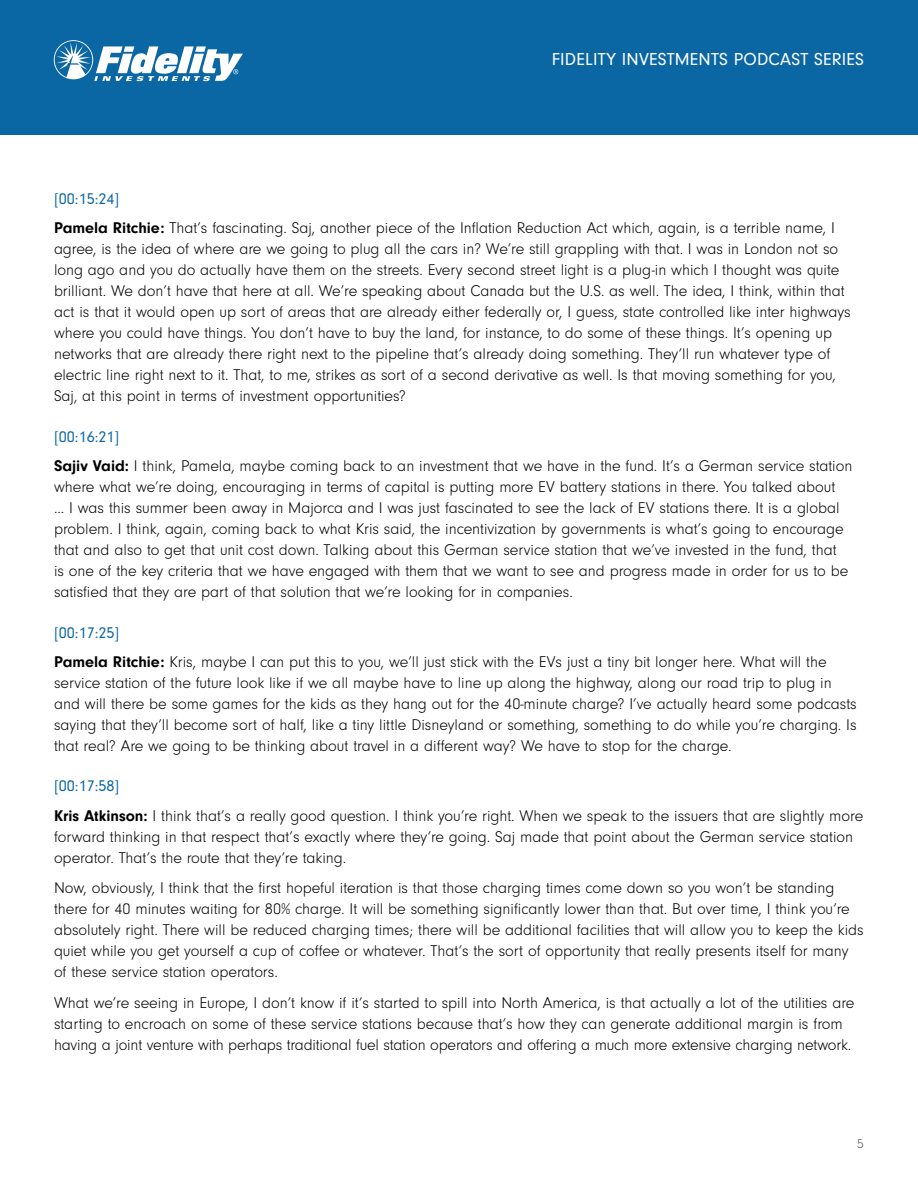
<style>
.page{position:relative;width:918px;height:1188px;background:#fff}
.page>*{position:absolute;margin:0;border:0;box-sizing:border-box;transform-origin:0 0}
.t1{font:18px "Neuzeit Gro";letter-spacing:.01em;color:#fff}
.t2{font:300 16.2px/21px "Neuzeit Gro";color:#000}
.t3{font:300 13.5px "Neuzeit Gro";color:#58595b}
.s1{font-weight:400;color:#0b67a3}
.s2{font-weight:700}
</style>
<div class="page">
<div style="left:0;top:0;width:918px;height:135px;background:#0b67a3"></div>
<svg style="left:54px;top:40px;width:189px;height:41px"></svg>
<p class="t1" style="left:552px;top:49px;width:314px">FIDELITY INVESTMENTS PODCAST SERIES</p>
<p class="t2" style="left:54px;top:185px;width:782px;line-height:29.2px"><span class="s1">[00:15:24]<br></span><span class="s2">Pamela Ritchie:</span> That’s fascinating. Saj, another piece of the Inflation Reduction Act which, again, is a terrible name, I</p>
<p class="t2" style="left:54px;top:239px;width:798px">agree, is the idea of where are we going to plug all the cars in? We’re still grappling with that. I was in London not so long ago and you do actually have them on the streets. Every second street light is a plug-in which I thought was quite brilliant. We don’t have that here at all. We’re speaking about Canada but the U.S. as well. The idea, I think, within that act is that it would open up sort of areas that are already either federally or, I guess, state controlled like inter highways where you could have things. You don’t have to buy the land, for instance, to do some of these things. It’s opening up networks that are already there right next to the pipeline that’s already doing something. They’ll run whatever type of electric line right next to it. That, to me, strikes as sort of a second derivative as well. Is that moving something for you, Saj, at this point in terms of investment opportunities?</p>
<p class="t2" style="left:54px;top:422px;width:800px;line-height:29.2px"><span class="s1">[00:16:21]<br></span><span class="s2">Sajiv Vaid:</span> I think, Pamela, maybe coming back to an investment that we have in the fund. It’s a German service station</p>
<p class="t2" style="left:54px;top:477px;width:796px">where what we’re doing, encouraging in terms of capital is putting more EV battery stations in there. You talked about ... I was this summer been away in Majorca and I was just fascinated to see the lack of EV stations there. It is a global problem. I think, again, coming back to what Kris said, the incentivization by governments is what’s going to encourage that and also to get that unit cost down. Talking about this German service station that we’ve invested in the fund, that is one of the key criteria that we have engaged with them that we want to see and progress made in order for us to be satisfied that they are part of that solution that we’re looking for in companies.</p>
<p class="t2" style="left:54px;top:618px;width:774px;line-height:29.2px"><span class="s1">[00:17:25]<br></span><span class="s2">Pamela Ritchie:</span> Kris, maybe I can put this to you, we’ll just stick with the EVs just a tiny bit longer here. What will the</p>
<p class="t2" style="left:54px;top:672px;width:804px">service station of the future look like if we all maybe have to line up along the highway, along our road trip to plug in and will there be some games for the kids as they hang out for the 40-minute charge? I’ve actually heard some podcasts saying that they’ll become sort of half, like a tiny little Disneyland or something, something to do while you’re charging. Is that real? Are we going to be thinking about travel in a different way? We have to stop for the charge.</p>
<p class="t2" style="left:54px;top:772px;width:811px;line-height:29.2px"><span class="s1">[00:17:58]<br></span><span class="s2">Kris Atkinson:</span> I think that’s a really good question. I think you’re right. When we speak to the issuers that are slightly more</p>
<p class="t2" style="left:54px;top:826px;width:801px">forward thinking in that respect that’s exactly where they’re going. Saj made that point about the German service station operator. That’s the route that they’re taking.</p>
<p class="t2" style="left:54px;top:878px;width:811px">Now, obviously, I think that the first hopeful iteration is that those charging times come down so you won’t be standing there for 40 minutes waiting for 80% charge. It will be something significantly lower than that. But over time, I think you’re absolutely right. There will be reduced charging times; there will be additional facilities that will allow you to keep the kids quiet while you get yourself a cup of coffee or whatever. That’s the sort of opportunity that really presents itself for many of these service station operators.</p>
<p class="t2" style="left:54px;top:993px;width:802px">What we’re seeing in Europe, I don’t know if it’s started to spill into North America, is that actually a lot of the utilities are starting to encroach on some of these service stations because that’s how they can generate additional margin is from having a joint venture with perhaps traditional fuel station operators and offering a much more extensive charging network.</p>
<p class="t3" style="left:857px;top:1137px;width:8px">5</p>
</div>
